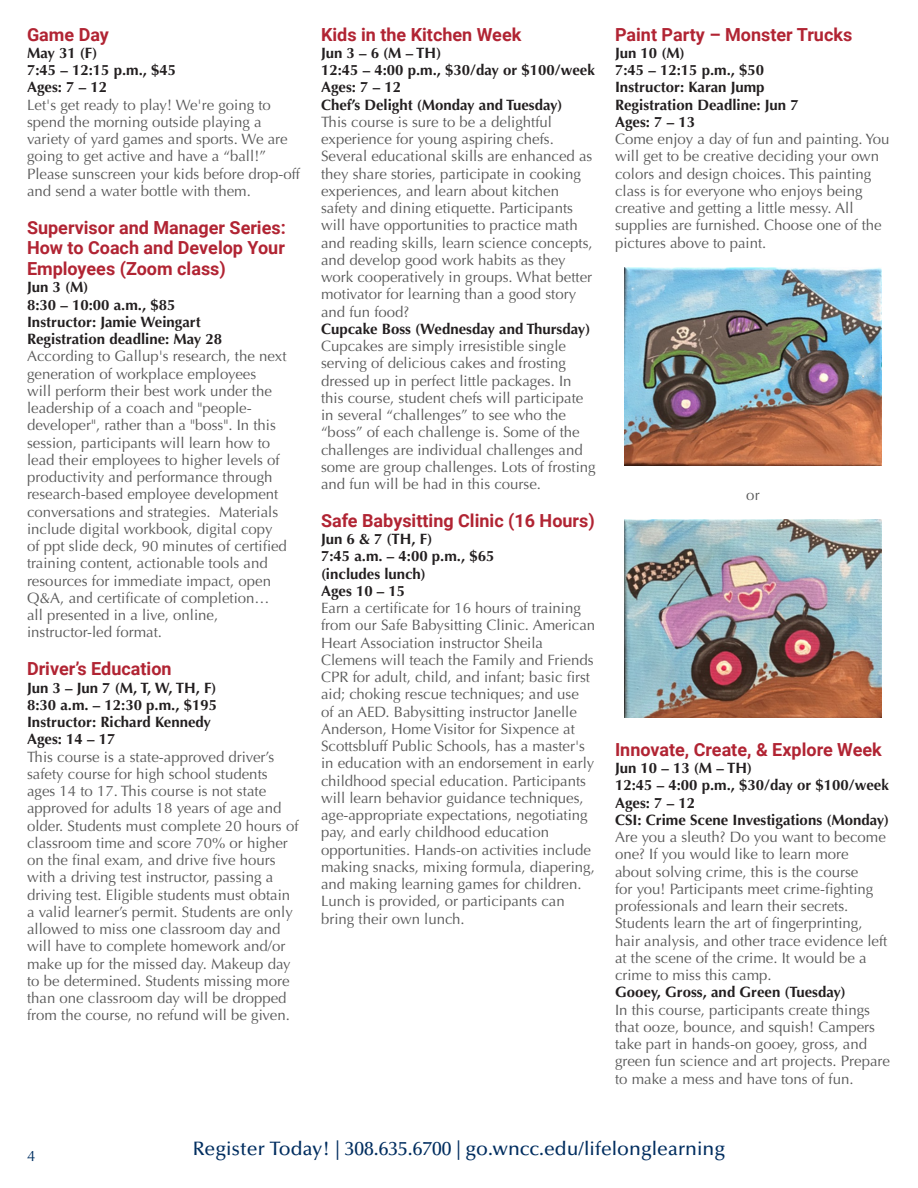
<style>
.page{position:relative;width:918px;height:1188px;background:#fff}
.page>*{position:absolute;margin:0;border:0;box-sizing:border-box;transform-origin:0 0}
.t1{font:500 19.5px "Optima LT Std";color:#002d5f}
.Class_Title_Red{font:700 18px/20.7px "Roboto";color:#b12433}
.Class_Description{font:15px/17.2px "Optima";color:#595959}
.Class_Info{font:700 15px/17.2px "Optima";color:#231f20}
.t2{font:15px "Optima LT Std";color:#003062}
</style>
<div class="page">
<img style="left:624px;top:267px;width:258px;height:198px">
<img style="left:624px;top:519px;width:258px;height:199px">
<p class="Class_Title_Red" style="left:27px;top:23px;width:83px">Game Day</p>
<p class="Class_Info" style="left:27px;top:44px;width:72px">May 31 (F)</p>
<p class="Class_Info" style="left:27px;top:61px;width:151px">7:45 – 12:15 p.m., $45</p>
<p class="Class_Info" style="left:27px;top:79px;width:82px">Ages: 7 – 12</p>
<p class="Class_Description" style="left:27px;top:96px;width:275px">Let's get ready to play! We're going to spend the morning outside playing a variety of yard games and sports. We are going to get active and have a “ball!” Please sunscreen your kids before drop-off and send a water bottle with them.</p>
<p class="Class_Title_Red" style="left:27px;top:216px;width:260px">Supervisor and Manager Series:</p>
<p class="Class_Title_Red" style="left:27px;top:237px;width:259px">How to Coach and Develop Your<br>Employees (Zoom class)</p>
<p class="Class_Info" style="left:27px;top:279px;width:63px">Jun 3 (M)</p>
<p class="Class_Info" style="left:27px;top:296px;width:150px">8:30 – 10:00 a.m., $85</p>
<p class="Class_Info" style="left:27px;top:313px;width:175px">Instructor: Jamie Weingart</p>
<p class="Class_Info" style="left:27px;top:331px;width:197px">Registration deadline: May 28</p>
<p class="Class_Description" style="left:27px;top:348px;width:261px">According to Gallup's research, the next generation of workplace employees<br>will perform their best work under the leadership of a coach and "people&shy;developer", rather than a "boss". In this session, participants will learn how to lead their employees to higher levels of productivity and performance through research-based employee development conversations and strategies. Materials include digital workbook, digital copy of ppt slide deck, 90 minutes of certified training content, actionable tools and resources for immediate impact, open Q&amp;A, and certificate of completion… all presented in a live, online, instructor-led format.</p>
<p class="Class_Title_Red" style="left:27px;top:658px;width:146px">Driver’s Education</p>
<p class="Class_Info" style="left:27px;top:679px;width:191px">Jun 3 – Jun 7 (M, T, W, TH, F)</p>
<p class="Class_Info" style="left:27px;top:696px;width:192px">8:30 a.m. – 12:30 p.m., $195</p>
<p class="Class_Info" style="left:27px;top:714px;width:186px">Instructor: Richard Kennedy</p>
<p class="Class_Info" style="left:27px;top:731px;width:90px">Ages: 14 – 17</p>
<p class="Class_Description" style="left:27px;top:748px;width:273px">This course is a state-approved driver’s safety course for high school students ages 14 to 17. This course is not state approved for adults 18 years of age and older. Students must complete 20 hours of classroom time and score 70% or higher on the final exam, and drive five hours with a driving test instructor, passing a driving test. Eligible students must obtain a valid learner’s permit. Students are only allowed to miss one classroom day and will have to complete homework and/or make up for the missed day. Makeup day to be determined. Students missing more than one classroom day will be dropped from the course, no refund will be given.</p>
<p class="Class_Title_Red" style="left:321px;top:23px;width:202px">Kids in the Kitchen Week</p>
<p class="Class_Info" style="left:321px;top:44px;width:122px">Jun 3 – 6 (M – TH)</p>
<p class="Class_Info" style="left:321px;top:61px;width:275px">12:45 – 4:00 p.m., $30/day or $100/week</p>
<p class="Class_Info" style="left:321px;top:79px;width:82px">Ages: 7 – 12</p>
<p class="Class_Info" style="left:321px;top:96px;width:243px">Chef’s Delight (Monday and Tuesday)</p>
<p class="Class_Description" style="left:321px;top:113px;width:273px">This course is sure to be a delightful experience for young aspiring chefs.<br>Several educational skills are enhanced as they share stories, participate in cooking experiences, and learn about kitchen safety and dining etiquette. Participants will have opportunities to practice math and reading skills, learn science concepts, and develop good work habits as they work cooperatively in groups. What better motivator for learning than a good story and fun food?</p>
<p class="Class_Info" style="left:321px;top:320px;width:271px">Cupcake Boss (Wednesday and Thursday)</p>
<p class="Class_Description" style="left:321px;top:337px;width:276px">Cupcakes are simply irresistible single serving of delicious cakes and frosting dressed up in perfect little packages. In this course, student chefs will participate in several “challenges” to see who the “boss” of each challenge is. Some of the challenges are individual challenges and some are group challenges. Lots of frosting and fun will be had in this course.</p>
<p class="Class_Title_Red" style="left:321px;top:510px;width:275px">Safe Babysitting Clinic (16 Hours)</p>
<p class="Class_Info" style="left:321px;top:531px;width:113px">Jun 6 &amp; 7 (TH, F)</p>
<p class="Class_Info" style="left:321px;top:548px;width:175px">7:45 a.m. – 4:00 p.m., $65 (includes lunch)</p>
<p class="Class_Info" style="left:321px;top:582px;width:86px">Ages 10 – 15</p>
<p class="Class_Description" style="left:321px;top:600px;width:276px">Earn a certificate for 16 hours of training from our Safe Babysitting Clinic. American Heart Association instructor Sheila Clemens will teach the Family and Friends CPR for adult, child, and infant; basic first aid; choking rescue techniques; and use<br>of an AED. Babysitting instructor Janelle Anderson, Home Visitor for Sixpence at Scottsbluff Public Schools, has a master's in education with an endorsement in early childhood special education. Participants will learn behavior guidance techniques, age-appropriate expectations, negotiating pay, and early childhood education opportunities. Hands-on activities include making snacks, mixing formula, diapering, and making learning games for children.<br>Lunch is provided, or participants can bring their own lunch.</p>
<p class="Class_Title_Red" style="left:615px;top:23px;width:239px">Paint Party – Monster Trucks</p>
<p class="Class_Info" style="left:615px;top:44px;width:71px">Jun 10 (M)</p>
<p class="Class_Info" style="left:615px;top:61px;width:151px">7:45 – 12:15 p.m., $50</p>
<p class="Class_Info" style="left:615px;top:79px;width:151px">Instructor: Karan Jump</p>
<p class="Class_Info" style="left:615px;top:96px;width:185px">Registration Deadline: Jun 7</p>
<p class="Class_Info" style="left:615px;top:113px;width:82px">Ages: 7 – 13</p>
<p class="Class_Description" style="left:615px;top:130px;width:276px">Come enjoy a day of fun and painting. You will get to be creative deciding your own colors and design choices. This painting class is for everyone who enjoys being creative and getting a little messy. All supplies are furnished. Choose one of the pictures above to paint.</p>
<p class="Class_Description" style="left:746px;top:486px;width:15px">or</p>
<p class="Class_Title_Red" style="left:615px;top:738px;width:268px">Innovate, Create, &amp; Explore Week</p>
<p class="Class_Info" style="left:615px;top:760px;width:139px">Jun 10 – 13 (M – TH)</p>
<p class="Class_Info" style="left:615px;top:777px;width:275px">12:45 – 4:00 p.m., $30/day or $100/week</p>
<p class="Class_Info" style="left:615px;top:794px;width:82px">Ages: 7 – 12</p>
<p class="Class_Info" style="left:615px;top:811px;width:276px">CSI: Crime Scene Investigations (Monday)</p>
<p class="Class_Description" style="left:615px;top:829px;width:274px">Are you a sleuth? Do you want to become one? If you would like to learn more about solving crime, this is the course<br>for you! Participants meet crime-fighting professionals and learn their secrets.<br>Students learn the art of fingerprinting, hair analysis, and other trace evidence left at the scene of the crime. It would be a crime to miss this camp.</p>
<p class="Class_Info" style="left:615px;top:984px;width:232px">Gooey, Gross, and Green (Tuesday)</p>
<p class="Class_Description" style="left:615px;top:1001px;width:277px">In this course, participants create things that ooze, bounce, and squish! Campers take part in hands-on gooey, gross, and green fun science and art projects. Prepare to make a mess and have tons of fun.</p>
<p class="t2" style="left:27px;top:1147px;width:10px">4</p>
<p class="t1" style="left:193px;top:1137px;width:534px">Register Today! | 308.635.6700 | go.wncc.edu/lifelonglearning</p>
</div>
